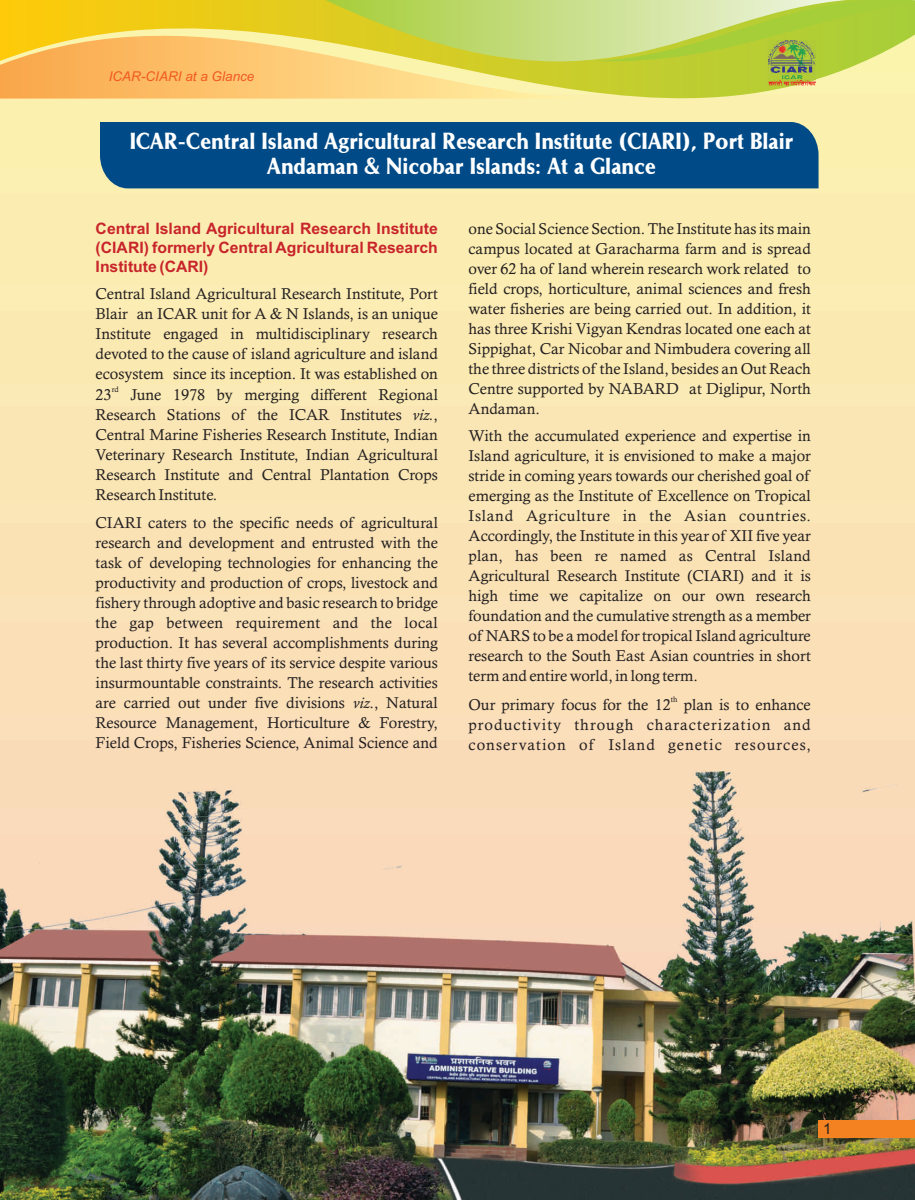
<style>
.page{position:relative;width:915px;height:1200px;background:#fff}
.page>*{position:absolute;margin:0;border:0;box-sizing:border-box;transform-origin:0 0}
.t1{font:21px/24.8px "SHREE ENG";color:#fff;text-align:center}
.t2{font:15.75px/20px "Calisto";color:#231f20;text-align:justify}
.t3{font:700 15.75px/19.4px "Arial";color:#c8242b;text-align:justify}
.t4{font:15px "Arial";color:#231f20}
.t5{font:italic 13.5px "Arial";color:#f15921}
.t6{font:7.8px "Calisto";color:#231f20}
.s1{font-style:italic}
</style>
<div class="page">
<img style="left:0;top:216px;width:914px;height:983px">
<div style="left:818px;top:1119px;width:96px;height:17px;background:#f58220"></div>
<svg style="left:0;top:0;width:914px;height:216px;background:#a0a986"></svg>
<svg style="left:325px;top:0;width:589px;height:132px;background:#cbd577"></svg>
<img style="left:768px;top:40px;width:47px;height:46px">
<p class="t5" style="left:109px;top:71px;width:147px">ICAR-CIARI at a Glance</p>
<h1 class="t1" style="left:130px;top:131px;width:664px">ICAR-Central Island Agricultural Research Institute (CIARI), Port Blair<br>Andaman &amp; Nicobar Islands: At a Glance</h1>
<p class="t3" style="left:96px;top:220px;width:344px">Central Island Agricultural Research Institute (CIARI) formerly Central Agricultural Research Institute (CARI)</p>
<p class="t2" style="left:96px;top:285px;width:344px">Central Island Agricultural Research Institute, Port Blair an ICAR unit for A &amp; N Islands, is an unique Institute engaged in multidisciplinary research devoted to the cause of island agriculture and island ecosystem since its inception. It was established on</p>
<p class="t6" style="left:112px;top:386px;width:9px">rd</p>
<p class="t2" style="left:96px;top:386px;width:344px">23 June 1978 by merging different Regional Research Stations of the ICAR Institutes <span class="s1">viz.</span>, Central Marine Fisheries Research Institute, Indian Veterinary Research Institute, Indian Agricultural Research Institute and Central Plantation Crops Research Institute.</p>
<p class="t2" style="left:95px;top:513px;width:344px">CIARI caters to the specific needs of agricultural research and development and entrusted with the task of developing technologies for enhancing the productivity and production of crops, livestock and fishery through adoptive and basic research to bridge the gap between requirement and the local production. It has several accomplishments during the last thirty five years of its service despite various insurmountable constraints. The research activities are carried out under five divisions <span class="s1">viz</span>., Natural Resource Management, Horticulture &amp; Forestry, Field Crops, Fisheries Science, Animal Science and</p>
<p class="t2" style="left:468px;top:220px;width:344px">one Social Science Section. The Institute has its main campus located at Garacharma farm and is spread over 62 ha of land wherein research work related to field crops, horticulture, animal sciences and fresh water fisheries are being carried out. In addition, it has three Krishi Vigyan Kendras located one each at Sippighat, Car Nicobar and Nimbudera covering all the three districts of the Island, besides an Out Reach Centre supported by NABARD at Diglipur, North Andaman.</p>
<p class="t2" style="left:468px;top:427px;width:344px">With the accumulated experience and expertise in Island agriculture, it is envisioned to make a major stride in coming years towards our cherished goal of emerging as the Institute of Excellence on Tropical Island Agriculture in the Asian countries.<br>Accordingly, the Institute in this year of XII five year plan, has been re named as Central Island Agricultural Research Institute (CIARI) and it is high time we capitalize on our own research foundation and the cumulative strength as a member of NARS to be a model for tropical Island agriculture research to the South East Asian countries in short term and entire world, in long term.</p>
<p class="t6" style="left:670px;top:696px;width:8px">th</p>
<p class="t2" style="left:468px;top:695px;width:344px">Our primary focus for the 12 plan is to enhance productivity through characterization and conservation of Island genetic resources,</p>
<p class="t4" style="left:822px;top:1122px;width:10px">1</p>
</div>
